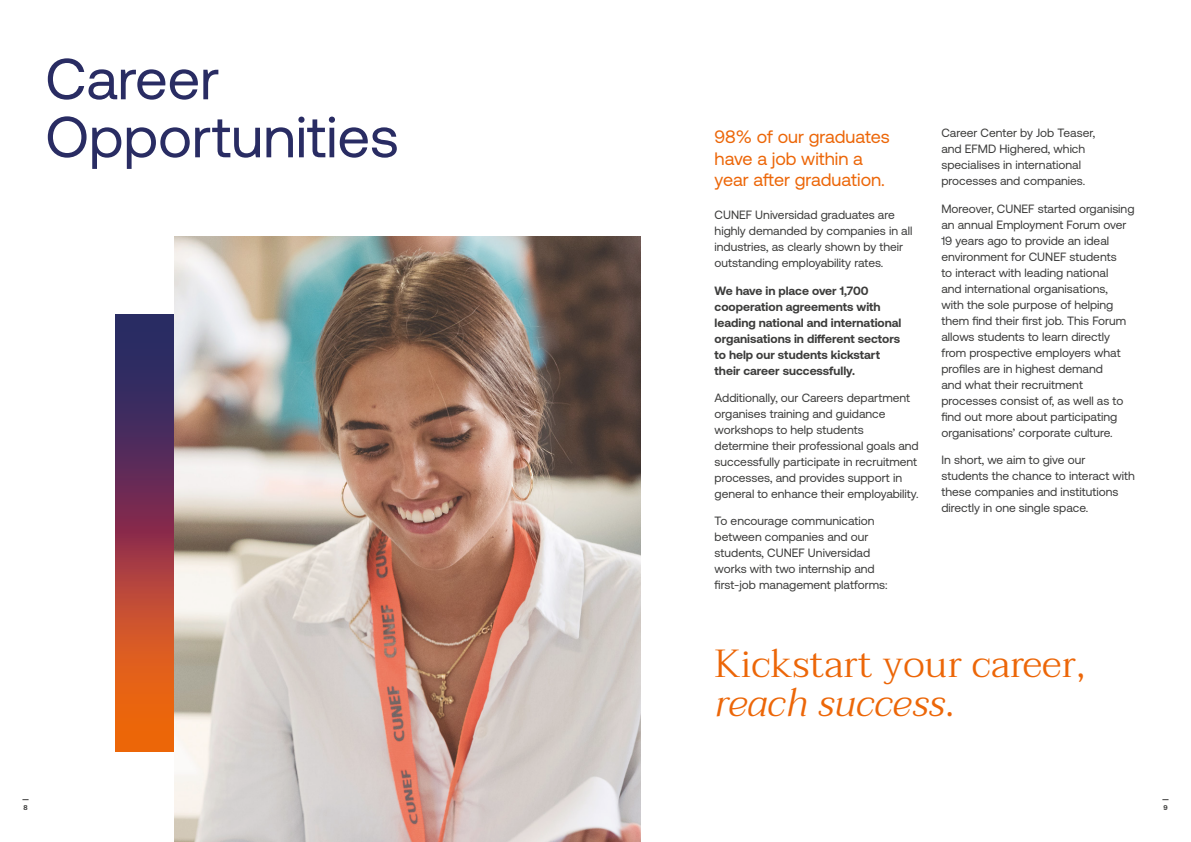
<style>
.page{position:relative;width:1191px;height:842px;background:#fff}
.page>*{position:absolute;margin:0;border:0;box-sizing:border-box;transform-origin:0 0}
.t1{font:58px/58px "Aeonik";color:#292c63}
.t2{font:300 39px/39px "Taviraj";color:#ec6608}
.t3{font:18px/21.6px "Aeonik";color:#ec6608}
.t4{font:12px/16px "Aeonik";color:#3c3c3b}
.t5{font:700 12px/16px "Aeonik";color:#3c3c3b}
.t6{font:700 7px "Aeonik";color:#3c3c3b}
.s1{font-style:italic}
</style>
<div class="page">
<svg style="left:116px;top:315px;width:58px;height:436px;background:#8c3f41"></svg>
<img style="left:174px;top:237px;width:467px;height:605px">
<h1 class="t1" style="left:45px;top:50px;width:355px">Career<br>Opportunities</h1>
<h3 class="t3" style="left:714px;top:126px;width:177px">98% of our graduates have a job within a year after graduation.</h3>
<p class="t4" style="left:714px;top:207px;width:199px">CUNEF Universidad graduates are highly demanded by companies in all industries, as clearly shown by their outstanding employability rates.</p>
<p class="t5" style="left:714px;top:282px;width:188px">We have in place over 1,700 cooperation agreements with leading national and international organisations in different sectors to help our students kickstart their career successfully.</p>
<p class="t4" style="left:714px;top:390px;width:206px">Additionally, our Careers department organises training and guidance workshops to help students determine their professional goals and successfully participate in recruitment processes, and provides support in general to enhance their employability.</p>
<p class="t4" style="left:714px;top:513px;width:174px">To encourage communication between companies and our students, CUNEF Universidad works with two internship and first-job management platforms:</p>
<p class="t4" style="left:941px;top:125px;width:155px">Career Center by Job Teaser, and EFMD Highered, which specialises in international processes and companies.</p>
<p class="t4" style="left:941px;top:201px;width:195px">Moreover, CUNEF started organising an annual Employment Forum over 19 years ago to provide an ideal environment for CUNEF students<br>to interact with leading national<br>and international organisations,<br>with the sole purpose of helping them find their first job. This Forum allows students to learn directly from prospective employers what profiles are in highest demand<br>and what their recruitment processes consist of, as well as to find out more about participating organisations’ corporate culture.</p>
<p class="t4" style="left:941px;top:452px;width:195px">In short, we aim to give our students the chance to interact with these companies and institutions directly in one single space.</p>
<h2 class="t2" style="left:714px;top:645px;width:372px">Kickstart your career, <span class="s1">reach success</span>.</h2>
<p class="t6" style="left:23px;top:803px;width:6px">8</p>
<p class="t6" style="left:1163px;top:804px;width:6px">9</p>
</div>
